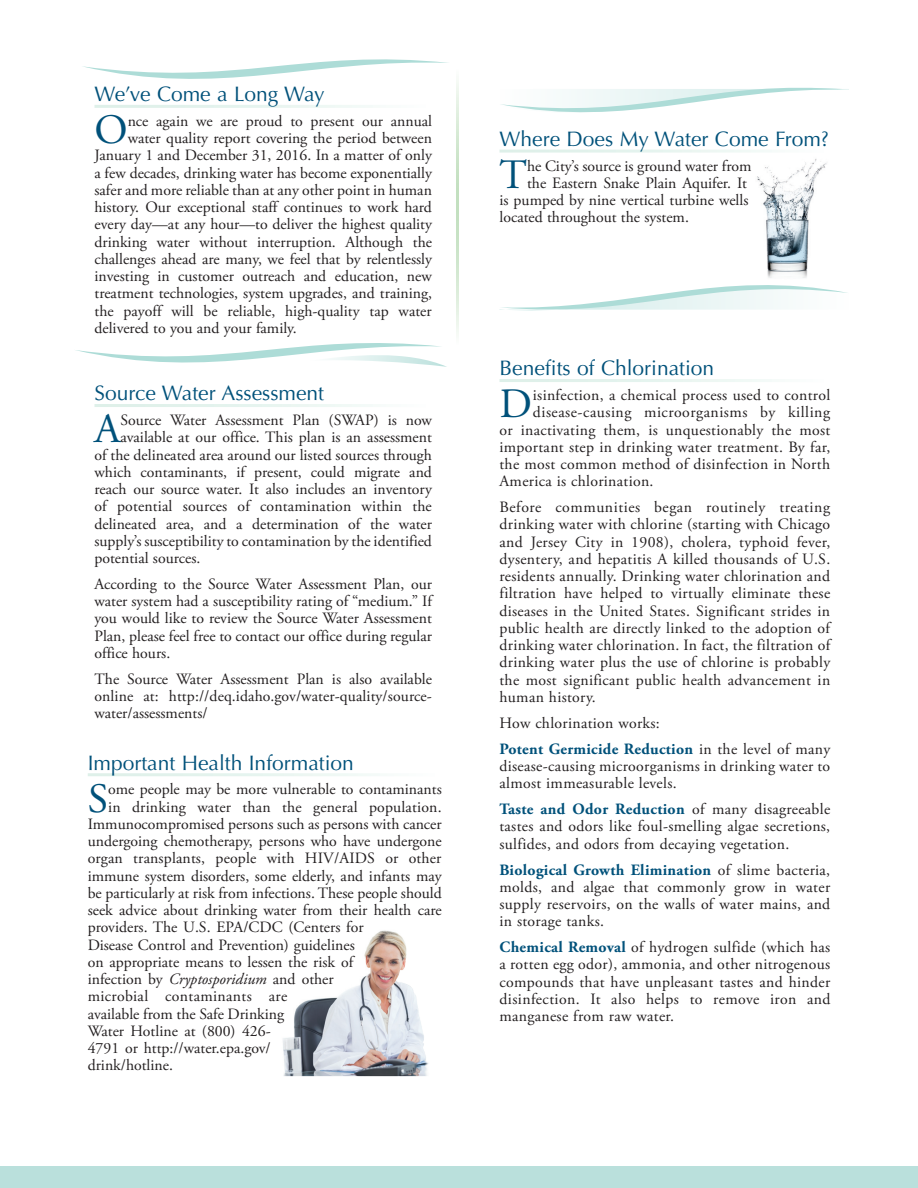
<style>
.page{position:relative;width:918px;height:1188px;background:#fff}
.page>*{position:absolute;margin:0;border:0;box-sizing:border-box;transform-origin:0 0}
.Initial_Cap{font:41.7px "Adobe Garamond Pro";color:#00517a}
.Article_Headline-Gra{font:21px "Optima";color:#00517a}
.Initial_Cap-2{font:15.75px "Adobe Garamond Pro";color:#231f20}
.First_Paragraph{font:15.75px/17.2px "Adobe Garamond Pro";letter-spacing:.02em;color:#231f20;text-align:justify}
.Initial_Cap-3{font:15.75px "Adobe Garamond Pro";letter-spacing:.02em;color:#231f20}
.Initial_Cap-4{font:15.75px "Adobe Garamond Pro";letter-spacing:.035em;color:#231f20}
.s1{font-style:italic}
.s2{font-weight:700;color:#00517a}
</style>
<div class="page">
<div style="left:0;top:1166px;width:918px;height:22px;background:#bae0dc"></div>
<svg style="left:83px;top:59px;width:365px;height:20px"></svg>
<hr style="left:456px;top:69px;width:3px;height:277px;background:#c3e0c0">
<svg style="left:75px;top:343px;width:372px;height:24px"></svg>
<img style="left:283px;top:930px;width:146px;height:146px">
<svg style="left:500px;top:285px;width:347px;height:26px"></svg>
<svg style="left:501px;top:87px;width:348px;height:26px"></svg>
<img style="left:757px;top:159px;width:70px;height:119px">
<p class="Article_Headline-Gra" style="left:94px;top:82px;width:232px">We’ve Come a Long Way</p>
<p class="Initial_Cap" style="left:94px;top:105px;width:35px">O</p>
<p class="Initial_Cap-2" style="left:128px;top:111px;width:306px">nce again we are proud to present our annual</p>
<p class="Initial_Cap-2" style="left:128px;top:129px;width:306px">water quality report covering the period between</p>
<p class="Initial_Cap-2" style="left:94px;top:146px;width:339px">January 1 and December 31, 2016. In a matter of only</p>
<p class="Initial_Cap-2" style="left:94px;top:163px;width:339px">a few decades, drinking water has become exponentially</p>
<p class="Initial_Cap-2" style="left:94px;top:180px;width:339px">safer and more reliable than at any other point in human</p>
<p class="Initial_Cap-2" style="left:94px;top:198px;width:339px">history. Our exceptional staff continues to work hard</p>
<p class="Initial_Cap-2" style="left:94px;top:215px;width:339px">every day—at any hour—to deliver the highest quality</p>
<p class="Initial_Cap-2" style="left:94px;top:232px;width:339px">drinking water without interruption. Although the</p>
<p class="Initial_Cap-2" style="left:94px;top:249px;width:339px">challenges ahead are many, we feel that by relentlessly</p>
<p class="Initial_Cap-2" style="left:94px;top:267px;width:339px">investing in customer outreach and education, new</p>
<p class="Initial_Cap-2" style="left:94px;top:284px;width:339px">treatment technologies, system upgrades, and training,</p>
<p class="Initial_Cap-2" style="left:94px;top:301px;width:339px">the payoff will be reliable, high-quality tap water</p>
<p class="Initial_Cap-2" style="left:94px;top:318px;width:204px">delivered to you and your family.</p>
<p class="Article_Headline-Gra" style="left:94px;top:381px;width:231px">Source Water Assessment</p>
<p class="Initial_Cap" style="left:94px;top:404px;width:28px">A</p>
<p class="Initial_Cap-2" style="left:121px;top:411px;width:313px">Source Water Assessment Plan (SWAP) is now</p>
<p class="Initial_Cap-2" style="left:121px;top:428px;width:313px">available at our office. This plan is an assessment</p>
<p class="Initial_Cap-2" style="left:94px;top:445px;width:339px">of the delineated area around our listed sources through</p>
<p class="Initial_Cap-2" style="left:94px;top:462px;width:339px">which contaminants, if present, could migrate and</p>
<p class="Initial_Cap-2" style="left:94px;top:480px;width:339px">reach our source water. It also includes an inventory</p>
<p class="Initial_Cap-2" style="left:94px;top:497px;width:339px">of potential sources of contamination within the</p>
<p class="Initial_Cap-2" style="left:94px;top:514px;width:339px">delineated area, and a determination of the water</p>
<p class="Initial_Cap-2" style="left:94px;top:531px;width:339px">supply’s susceptibility to contamination by the identified</p>
<p class="Initial_Cap-2" style="left:94px;top:549px;width:107px">potential sources.</p>
<p class="First_Paragraph" style="left:94px;top:576px;width:339px">According to the Source Water Assessment Plan, our water system had a susceptibility rating of “medium.” If you would like to review the Source Water Assessment Plan, please feel free to contact our office during regular office hours.</p>
<p class="First_Paragraph" style="left:94px;top:671px;width:339px">The Source Water Assessment Plan is also available online at: http://deq.idaho.gov/water-quality/source&shy;water/assessments/</p>
<p class="Article_Headline-Gra" style="left:88px;top:750px;width:268px">Important Health Information</p>
<p class="Initial_Cap" style="left:88px;top:773px;width:22px">S</p>
<p class="Initial_Cap-2" style="left:108px;top:780px;width:335px">ome people may be more vulnerable to contaminants</p>
<p class="Initial_Cap-2" style="left:108px;top:797px;width:335px">in drinking water than the general population.</p>
<p class="Initial_Cap-2" style="left:88px;top:814px;width:355px">Immunocompromised persons such as persons with cancer</p>
<p class="Initial_Cap-2" style="left:88px;top:832px;width:356px">undergoing chemotherapy, persons who have undergone</p>
<p class="Initial_Cap-2" style="left:88px;top:849px;width:355px">organ transplants, people with HIV/AIDS or other</p>
<p class="Initial_Cap-2" style="left:88px;top:866px;width:355px">immune system disorders, some elderly, and infants may</p>
<p class="Initial_Cap-2" style="left:88px;top:883px;width:356px">be particularly at risk from infections. These people should</p>
<p class="Initial_Cap-2" style="left:88px;top:901px;width:356px">seek advice about drinking water from their health care</p>
<p class="Initial_Cap-2" style="left:88px;top:918px;width:278px">providers. The U.S. EPA/CDC (Centers for</p>
<p class="Initial_Cap-2" style="left:88px;top:935px;width:269px">Disease Control and Prevention) guidelines</p>
<p class="Initial_Cap-2" style="left:88px;top:952px;width:267px">on appropriate means to lessen the risk of</p>
<p class="Initial_Cap-2" style="left:88px;top:970px;width:248px">infection by <span class="s1">Cryptosporidium</span> and other</p>
<p class="Initial_Cap-3" style="left:88px;top:987px;width:201px">microbial contaminants are</p>
<p class="Initial_Cap-2" style="left:88px;top:1004px;width:198px">available from the Safe Drinking</p>
<p class="Initial_Cap-2" style="left:88px;top:1021px;width:185px">Water Hotline at (800) 426-</p>
<p class="Initial_Cap-2" style="left:88px;top:1039px;width:184px">4791 or http://water.epa.gov/</p>
<p class="Initial_Cap-2" style="left:88px;top:1056px;width:87px">drink/hotline.</p>
<p class="Article_Headline-Gra" style="left:500px;top:127px;width:331px">Where Does My Water Come From?</p>
<p class="Initial_Cap" style="left:500px;top:150px;width:29px">T</p>
<p class="Initial_Cap-2" style="left:527px;top:156px;width:226px">he City’s source is ground water from</p>
<p class="Initial_Cap-2" style="left:527px;top:173px;width:221px">the Eastern Snake Plain Aquifer. It</p>
<p class="Initial_Cap-2" style="left:500px;top:191px;width:250px">is pumped by nine vertical turbine wells</p>
<p class="Initial_Cap-2" style="left:500px;top:208px;width:191px">located throughout the system.</p>
<p class="Article_Headline-Gra" style="left:500px;top:356px;width:216px">Benefits of Chlorination</p>
<p class="Initial_Cap" style="left:500px;top:379px;width:34px">D</p>
<p class="Initial_Cap-3" style="left:533px;top:386px;width:299px">isinfection, a chemical process used to control</p>
<p class="Initial_Cap-4" style="left:533px;top:403px;width:299px">disease-causing microorganisms by killing</p>
<p class="Initial_Cap-3" style="left:500px;top:420px;width:332px">or inactivating them, is unquestionably the most</p>
<p class="Initial_Cap-3" style="left:500px;top:437px;width:332px">important step in drinking water treatment. By far,</p>
<p class="Initial_Cap-3" style="left:500px;top:455px;width:332px">the most common method of disinfection in North</p>
<p class="Initial_Cap-3" style="left:500px;top:472px;width:156px">America is chlorination.</p>
<p class="First_Paragraph" style="left:500px;top:499px;width:332px">Before communities began routinely treating drinking water with chlorine (starting with Chicago and Jersey City in 1908), cholera, typhoid fever, dysentery, and hepatitis A killed thousands of U.S. residents annually. Drinking water chlorination and filtration have helped to virtually eliminate these diseases in the United States. Significant strides in public health are directly linked to the adoption of drinking water chlorination. In fact, the filtration of drinking water plus the use of chlorine is probably the most significant public health advancement in human history.</p>
<p class="First_Paragraph" style="left:500px;top:715px;width:162px">How chlorination works:</p>
<p class="First_Paragraph" style="left:500px;top:741px;width:332px"><span class="s2">Potent Germicide Reduction</span> in the level of many disease-causing microorganisms in drinking water to almost immeasurable levels.</p>
<p class="First_Paragraph" style="left:500px;top:801px;width:332px"><span class="s2">Taste and Odor Reduction</span> of many disagreeable tastes and odors like foul-smelling algae secretions, sulfides, and odors from decaying vegetation.</p>
<p class="First_Paragraph" style="left:500px;top:861px;width:332px"><span class="s2">Biological Growth Elimination</span> of slime bacteria, molds, and algae that commonly grow in water supply reservoirs, on the walls of water mains, and in storage tanks.</p>
<p class="First_Paragraph" style="left:500px;top:939px;width:333px"><span class="s2">Chemical Removal</span> of hydrogen sulfide (which has a rotten egg odor), ammonia, and other nitrogenous compounds that have unpleasant tastes and hinder disinfection. It also helps to remove iron and manganese from raw water.</p>
</div>
